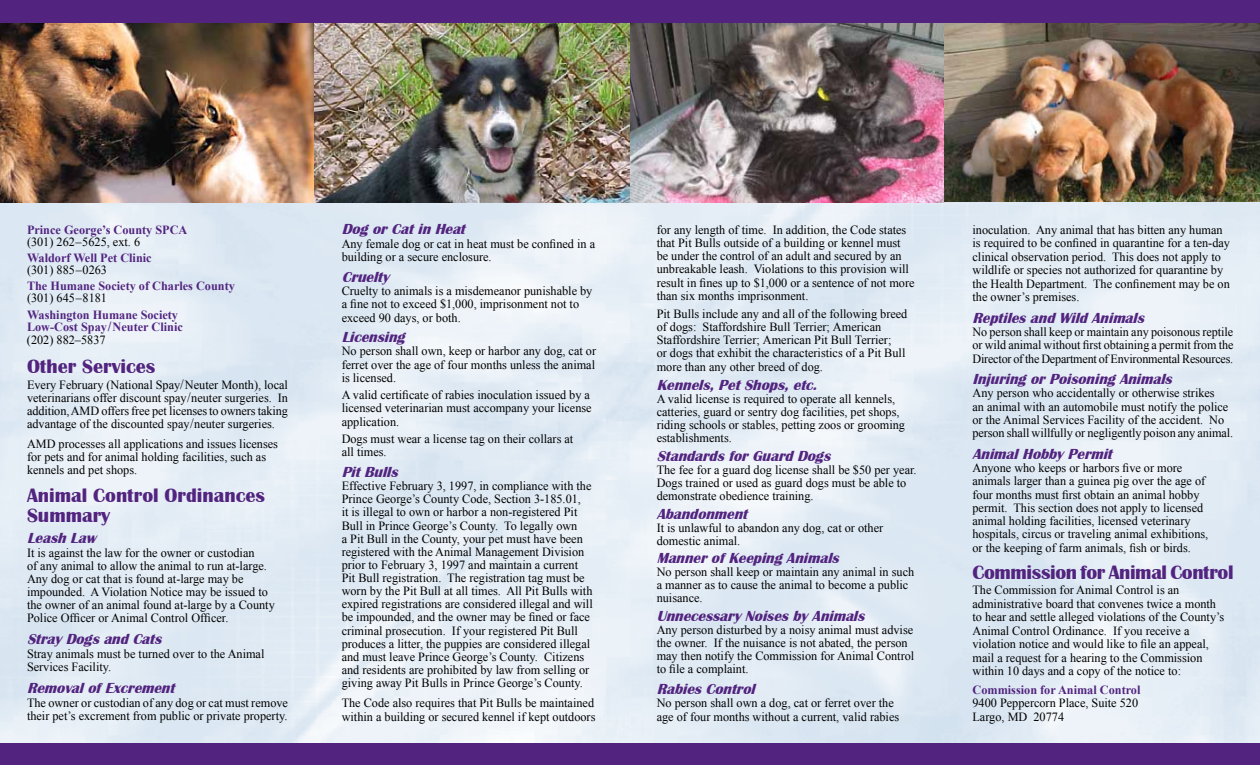
<style>
.page{position:relative;width:1260px;height:765px;background:#fff}
.page>*{position:absolute;margin:0;border:0;box-sizing:border-box;transform-origin:0 0}
.t1{font:700 20px/20px "Britannic";color:#52247f}
.t2{font:700 20px "Britannic";letter-spacing:-.02em;color:#52247f}
.t3{font:italic 700 15px "Britannic";color:#52247f}
.t4{font:12.5px/13.1px "Times New Roman";color:#000}
.t5{font:700 12.5px/12.2px "Times New Roman";color:#52247f}
.s1{font-size:13.75px}
.s2{font-weight:400;color:#000}
</style>
<div class="page">
<img style="left:0;top:201px;width:1260px;height:542px">
<img style="left:629px;top:23px;width:323px;height:179px">
<img style="left:314px;top:23px;width:315px;height:179px">
<img style="left:945px;top:23px;width:315px;height:178px">
<img style="left:0;top:23px;width:314px;height:179px">
<div style="left:0;top:743px;width:1260px;height:22px;background:#52247f"></div>
<div style="left:0;top:0;width:1260px;height:23px;background:#52247f"></div>
<p class="t5" style="left:27px;top:223px;width:162px">Prince George’s County SPCA</p>
<p class="t4" style="left:27px;top:235px;width:115px">(301) 262–5625, ext. 6</p>
<p class="t5" style="left:27px;top:251px;width:126px">Waldorf Well Pet Clinic</p>
<p class="t4" style="left:27px;top:263px;width:82px">(301) 885–0263</p>
<p class="t5" style="left:27px;top:280px;width:209px">The Humane Society of Charles County</p>
<p class="t4" style="left:27px;top:291px;width:82px">(301) 645–8181</p>
<p class="t5" style="left:27px;top:309px;width:157px">Washington Humane Society<br>Low-Cost Spay<span class="s1">/</span>Neuter Clinic <span class="s2">(202) 882–5837</span></p>
<h1 class="t1" style="left:27px;top:357px;width:130px">Other Services</h1>
<p class="t4" style="left:27px;top:378px;width:263px;text-align:justify">Every February (National Spay<span class="s1">/</span>Neuter Month), local veterinarians offer discount spay<span class="s1">/</span>neuter surgeries. In addition, AMD offers free pet licenses to owners taking advantage of the discounted spay<span class="s1">/</span>neuter surgeries.</p>
<p class="t4" style="left:27px;top:437px;width:253px">AMD processes all applications and issues licenses for pets and for animal holding facilities, such as kennels and pet shops.</p>
<h1 class="t1" style="left:27px;top:486px;width:240px">Animal Control Ordinances<br>Summary</h1>
<p class="t3" style="left:27px;top:529px;width:75px">LeashLaw</p>
<p class="t4" style="left:27px;top:546px;width:249px">It is against the law for the owner or custodian<br>of any animal to allow the animal to run at-large.<br>Any dog or cat that is found at-large may be impounded. A Violation Notice may be issued to the owner of an animal found at-large by a County Police Officer or Animal Control Officer.</p>
<p class="t3" style="left:27px;top:631px;width:140px">Stray DogsandCats</p>
<p class="t4" style="left:27px;top:647px;width:239px">Stray animals must be turned over to the Animal<br>Services Facility.</p>
<p class="t3" style="left:27px;top:679px;width:153px">RemovalofExcrement</p>
<p class="t4" style="left:27px;top:696px;width:263px">The owner or custodian of any dog or cat must remove their pet’s excrement from public or private property.</p>
<p class="t3" style="left:342px;top:220px;width:129px">DogorCatinHeat</p>
<p class="t4" style="left:342px;top:237px;width:255px;line-height:13.5px">Any female dog or cat in heat must be confined in a building or a secure enclosure.</p>
<p class="t3" style="left:342px;top:269px;width:49px">Cruelty</p>
<p class="t4" style="left:342px;top:284px;width:252px">Cruelty to animals is a misdemeanor punishable by a fine not to exceed $1,000, imprisonment not to exceed 90 days, or both.</p>
<p class="t3" style="left:342px;top:329px;width:69px">Licensing</p>
<p class="t4" style="left:342px;top:344px;width:256px;text-align:justify">No person shall own, keep or harbor any dog, cat or ferret over the age of four months unless the animal is licensed.</p>
<p class="t4" style="left:342px;top:388px;width:252px">A valid certificate of rabies inoculation issued by a licensed veterinarian must accompany your license application.</p>
<p class="t4" style="left:342px;top:432px;width:233px">Dogs must wear a license tag on their collars at all times.</p>
<p class="t3" style="left:342px;top:464px;width:62px">PitBulls</p>
<p class="t4" style="left:342px;top:479px;width:253px">Effective February 3, 1997, in compliance with the Prince George’s County Code, Section 3-185.01,<br>it is illegal to own or harbor a non-registered Pit Bull in Prince George’s County. To legally own<br>a Pit Bull in the County, your pet must have been registered with the Animal Management Division prior to February 3, 1997 and maintain a current Pit Bull registration. The registration tag must be worn by the Pit Bull at all times. All Pit Bulls with expired registrations are considered illegal and will be impounded, and the owner may be fined or face criminal prosecution. If your registered Pit Bull produces a litter, the puppies are considered illegal and must leave Prince George’s County. Citizens and residents are prohibited by law from selling or giving away Pit Bulls in Prince George’s County.</p>
<p class="t4" style="left:342px;top:696px;width:255px">The Code also requires that Pit Bulls be maintained within a building or secured kennel if kept outdoors</p>
<p class="t4" style="left:657px;top:223px;width:259px">for any length of time. In addition, the Code states that Pit Bulls outside of a building or kennel must be under the control of an adult and secured by an unbreakable leash. Violations to this provision will result in fines up to $1,000 or a sentence of not more than six months imprisonment.</p>
<p class="t4" style="left:657px;top:307px;width:252px">Pit Bulls include any and all of the following breed of dogs: Staffordshire Bull Terrier; American Staffordshire Terrier; American Pit Bull Terrier;<br>or dogs that exhibit the characteristics of a Pit Bull more than any other breed of dog.</p>
<p class="t3" style="left:657px;top:376px;width:166px">Kennels,PetShops,etc.</p>
<p class="t4" style="left:657px;top:392px;width:250px">A valid license is required to operate all kennels, catteries, guard or sentry dog facilities, pet shops, riding schools or stables, petting zoos or grooming establishments.</p>
<p class="t3" style="left:657px;top:447px;width:180px">StandardsforGuardDogs</p>
<p class="t4" style="left:657px;top:463px;width:261px">The fee for a guard dog license shall be $50 per year.<br>Dogs trained or used as guard dogs must be able to demonstrate obedience training.</p>
<p class="t3" style="left:657px;top:505px;width:96px">Abandonment</p>
<p class="t4" style="left:657px;top:521px;width:228px">It is unlawful to abandon any dog, cat or other domestic animal.</p>
<p class="t3" style="left:657px;top:550px;width:188px">MannerofKeepingAnimals</p>
<p class="t4" style="left:657px;top:566px;width:259px">No person shall keep or maintain any animal in such a manner as to cause the animal to become a public nuisance.</p>
<p class="t3" style="left:657px;top:608px;width:214px">Unnecessary Noisesby Animals</p>
<p class="t4" style="left:657px;top:624px;width:259px">Any person disturbed by a noisy animal must advise the owner. If the nuisance is not abated, the person may then notify the Commission for Animal Control to file a complaint.</p>
<p class="t3" style="left:657px;top:681px;width:104px">RabiesControl</p>
<p class="t4" style="left:657px;top:696px;width:244px">No person shall own a dog, cat or ferret over the age of four months without a current, valid rabies</p>
<p class="t4" style="left:973px;top:223px;width:259px;line-height:13.5px">inoculation. Any animal that has bitten any human is required to be confined in quarantine for a ten-day clinical observation period. This does not apply to wildlife or species not authorized for quarantine by the Health Department. The confinement may be on the owner’s premises.</p>
<p class="t3" style="left:973px;top:309px;width:177px">ReptilesandWildAnimals</p>
<p class="t4" style="left:973px;top:325px;width:263px;text-align:justify">No person shall keep or maintain any poisonous reptile or wild animal without first obtaining a permit from the Director of the Department of Environmental Resources.</p>
<p class="t3" style="left:973px;top:371px;width:205px">InjuringorPoisoningAnimals</p>
<p class="t4" style="left:973px;top:386px;width:262px">Any person who accidentally or otherwise strikes<br>an animal with an automobile must notify the police or the Animal Services Facility of the accident. No person shall willfully or negligently poison any animal.</p>
<p class="t3" style="left:973px;top:445px;width:145px">AnimalHobby Permit</p>
<p class="t4" style="left:973px;top:461px;width:237px">Anyone who keeps or harbors five or more animals larger than a guinea pig over the age of four months must first obtain an animal hobby permit. This section does not apply to licensed animal holding facilities, licensed veterinary hospitals, circus or traveling animal exhibitions, or the keeping of farm animals, fish or birds.</p>
<h1 class="t2" style="left:973px;top:561px;width:262px">Commission for Animal Control</h1>
<p class="t4" style="left:973px;top:583px;width:253px;line-height:13.5px">The Commission for Animal Control is an administrative board that convenes twice a month to hear and settle alleged violations of the County’s Animal Control Ordinance. If you receive a violation notice and would like to file an appeal, mail a request for a hearing to the Commission within 10 days and a copy of the notice to:</p>
<p class="t5" style="left:973px;top:683px;width:169px">Commission for Animal Control</p>
<p class="t4" style="left:973px;top:696px;width:167px;line-height:13.8px">9400 Peppercorn Place, Suite 520<br>Largo, MD 20774</p>
</div>
